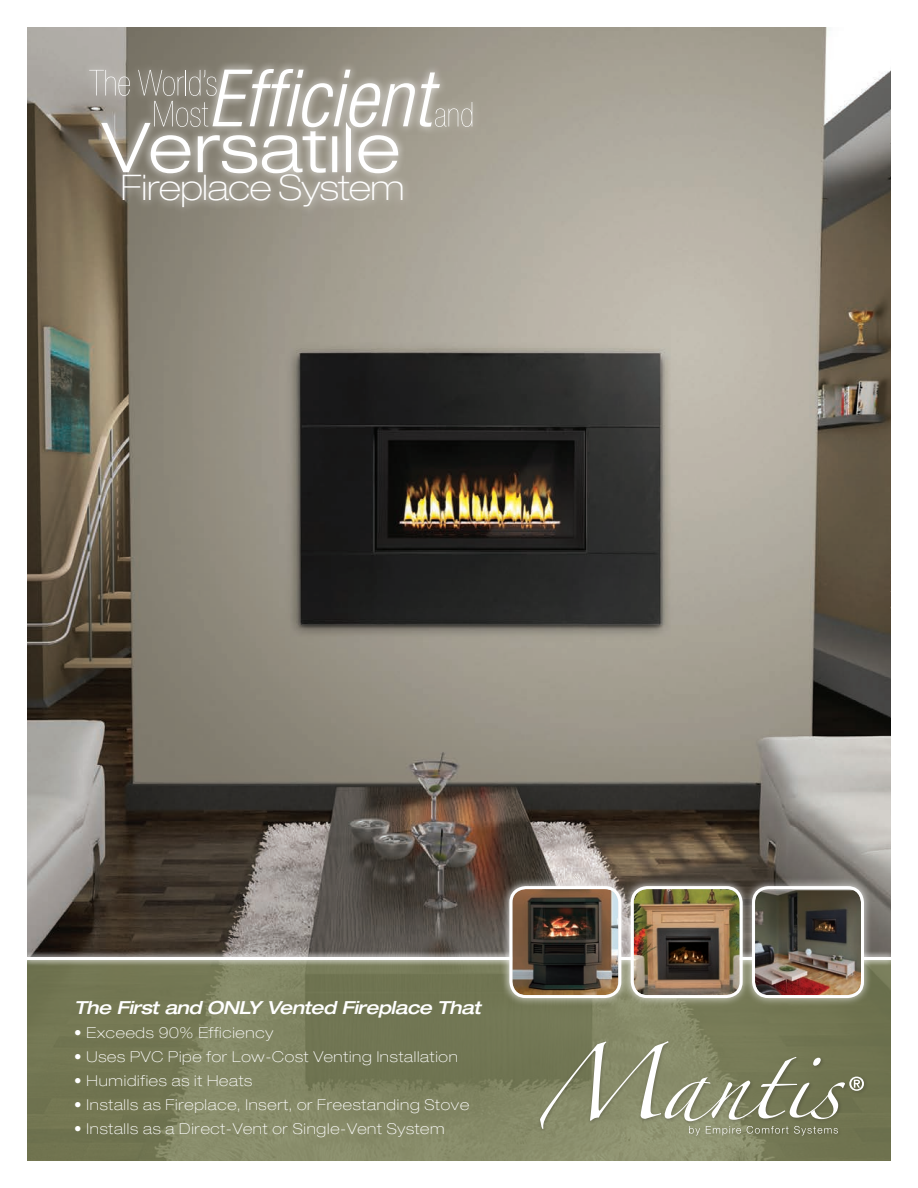
<style>
.page{position:relative;width:918px;height:1188px;background:#fff}
.page>*{position:absolute;margin:0;border:0;box-sizing:border-box;transform-origin:0 0}
.t1{font:100 expanded 35.4px "Helvetica Neue";letter-spacing:-.01em;color:#fff}
.t2{font:italic 500 expanded 18px "Helvetica Neue";letter-spacing:-.025em;color:#fff}
.t3{font:100 expanded 15px "Helvetica Neue";letter-spacing:.05em;color:#fff}
</style>
<div class="page">
<img style="left:27px;top:27px;width:864px;height:924px">
<svg style="left:27px;top:966px;width:864px;height:195px;background:#797e5b"></svg>
<div style="left:537px;top:1039px;width:331px;height:101px;background:#231f20;opacity:.3"></div>
<svg style="left:540px;top:1041px;width:324px;height:94px;background:#8b8f71"></svg>
<div style="left:82px;top:61px;width:399px;height:154px;background:#fff;opacity:.85"></div>
<svg style="left:89px;top:69px;width:383px;height:104px"></svg>
<div style="left:21px;top:951px;width:876px;height:15px;background:#fff;opacity:.95"></div>
<hr style="left:27px;top:957px;width:864px;height:3px;background:#fff">
<div style="left:501px;top:877px;width:372px;height:129px;background:#fff;opacity:.85"></div>
<img style="left:755px;top:890px;width:106px;height:105px">
<div style="left:752px;top:886px;width:112px;height:112px;border:3px solid #fff;border-radius:15px"></div>
<img style="left:512px;top:889px;width:106px;height:106px">
<div style="left:509px;top:886px;width:112px;height:112px;border:3px solid #fff;border-radius:15px"></div>
<img style="left:634px;top:889px;width:106px;height:106px">
<div style="left:631px;top:886px;width:112px;height:112px;border:3px solid #fff;border-radius:15px"></div>
<p class="t1" style="left:121px;top:167px;width:285px">Fireplace System</p>
<p class="t2" style="left:74px;top:996px;width:408px">The First and ONLY Vented Fireplace That</p>
<p class="t3" style="left:74px;top:1024px;width:200px">• Exceeds 90% Efficiency</p>
<p class="t3" style="left:74px;top:1048px;width:385px">• Uses PVC Pipe for Low-Cost Venting Installation</p>
<p class="t3" style="left:74px;top:1072px;width:180px">• Humidifies as it Heats</p>
<p class="t3" style="left:74px;top:1096px;width:396px">• Installs as Fireplace, Insert, or Freestanding Stove</p>
<p class="t3" style="left:74px;top:1120px;width:372px">• Installs as a Direct-Vent or Single-Vent System</p>
</div>
